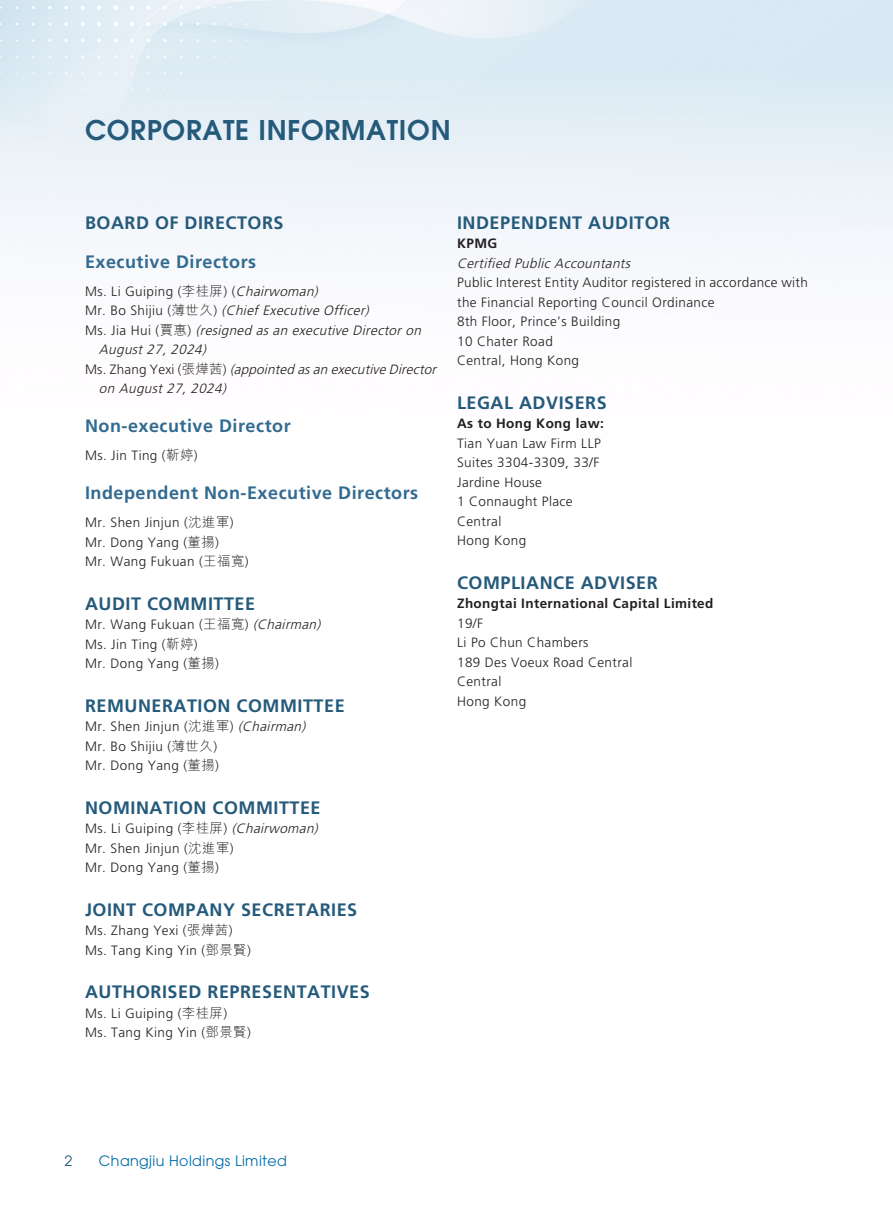
<style>
.page{position:relative;width:893px;height:1212px;background:#fff}
.page>*{position:absolute;margin:0;border:0;box-sizing:border-box;transform-origin:0 0}
.t1{font:600 27px "ITC Avant Garde Pro";letter-spacing:.03em;color:#255a7b}
.t2{font:700 18px "Frutiger LT Pro";letter-spacing:.03em;color:#255a7b}
.t3{font:700 18px "Frutiger LT Pro";letter-spacing:.03em;color:#326b91}
.t4{font:14.25px "ITC Avant Garde Pro";letter-spacing:.03em;color:#006ba7}
.t5{font:14.25px "ITC Avant Garde Pro";color:#255a7b}
.t6{font:300 13.5px/19.5px "Frutiger LT Pro";letter-spacing:.03em;color:#231f20}
.t7{font:italic 300 13.5px "Frutiger LT Pro";color:#231f20}
.t8{font:700 13.5px "Frutiger LT Pro";letter-spacing:.03em;color:#231f20}
.s1{font-family:"M Hei HK"}
.s2{font-style:italic}
.s3{font-style:normal}
.s4{font-family:"M Hei HK";font-style:normal}
</style>
<div class="page">
<h1 class="t1" style="left:85px;top:113px;width:367px">CORPORATE INFORMATION</h1>
<h2 class="t2" style="left:85px;top:212px;width:200px">BOARD OF DIRECTORS</h2>
<h2 class="t3" style="left:85px;top:251px;width:173px">Executive Directors</h2>
<p class="t6" style="left:85px;top:281px;width:238px">Ms. Li Guiping (<span class="s1">李桂屏</span>) (<span class="s2">Chairwoman)</span></p>
<p class="t7" style="left:85px;top:303px;width:289px"><span class="s3">M r . B o S h i j i u (</span> <span class="s4">薄世久</span> <span class="s3">)</span> (Chief Executive Officer)</p>
<p class="t7" style="left:85px;top:322px;width:341px"><span class="s3">M s . J i a H u i (</span> <span class="s4">賈惠</span> <span class="s3">)</span> (resigned as an executive Director on</p>
<p class="t7" style="left:99px;top:342px;width:112px">August 27, 2024)</p>
<p class="t7" style="left:85px;top:361px;width:356px"><span class="s3">M s . Z h a n g Y e x i (</span> <span class="s4">張燁茜</span> <span class="s3">)</span> (appointed asan executive Director</p>
<p class="t7" style="left:99px;top:381px;width:132px">on August 27, 2024)</p>
<h2 class="t3" style="left:85px;top:415px;width:207px">Non-executive Director</h2>
<p class="t6" style="left:85px;top:446px;width:114px">Ms. Jin Ting (<span class="s1">靳婷</span>)</p>
<h2 class="t3" style="left:85px;top:482px;width:335px">Independent Non-Executive Directors</h2>
<p class="t6" style="left:85px;top:513px;width:165px">Mr. Shen Jinjun (<span class="s1">沈進軍</span>)<br>Mr. Dong Yang (<span class="s1">董揚</span>)<br>Mr. Wang Fukuan (<span class="s1">王福寬</span>)</p>
<h2 class="t2" style="left:85px;top:593px;width:172px">AUDIT COMMITTEE</h2>
<p class="t6" style="left:85px;top:615px;width:240px">Mr. Wang Fukuan (<span class="s1">王福寬</span>) <span class="s2">(Chairman)<br></span>Ms. Jin Ting (<span class="s1">靳婷</span>)<br>Mr. Dong Yang (<span class="s1">董揚</span>)</p>
<h2 class="t2" style="left:85px;top:695px;width:261px">REMUNERATION COMMITTEE</h2>
<p class="t6" style="left:85px;top:717px;width:225px">Mr. Shen Jinjun (<span class="s1">沈進軍</span>) <span class="s2">(Chairman)<br></span>Mr. Bo Shijiu (<span class="s1">薄世久</span>)<br>Mr. Dong Yang (<span class="s1">董揚</span>)</p>
<h2 class="t2" style="left:85px;top:797px;width:237px">NOMINATION COMMITTEE</h2>
<p class="t6" style="left:85px;top:819px;width:238px">Ms. Li Guiping (<span class="s1">李桂屏</span>) <span class="s2">(Chairwoman)<br></span>Mr. Shen Jinjun (<span class="s1">沈進軍</span>)<br>Mr. Dong Yang (<span class="s1">董揚</span>)</p>
<h2 class="t2" style="left:85px;top:899px;width:274px">JOINT COMPANY SECRETARIES</h2>
<p class="t6" style="left:85px;top:921px;width:167px">Ms. Zhang Yexi (<span class="s1">張燁茜</span>)<br>Ms. Tang King Yin (<span class="s1">鄧景賢</span>)</p>
<h2 class="t2" style="left:85px;top:981px;width:286px">AUTHORISED REPRESENTATIVES</h2>
<p class="t6" style="left:85px;top:1003px;width:167px">Ms. Li Guiping (<span class="s1">李桂屏</span>)<br>Ms. Tang King Yin (<span class="s1">鄧景賢</span>)</p>
<h2 class="t2" style="left:457px;top:212px;width:215px">INDEPENDENT AUDITOR</h2>
<p class="t8" style="left:457px;top:235px;width:42px">KPMG</p>
<p class="t7" style="left:457px;top:255px;width:178px">Certified Public Accountants</p>
<p class="t6" style="left:457px;top:273px;width:352px">Public Interest Entity Auditor registered in accordance with the Financial Reporting Council Ordinance<br>8th Floor, Prince’s Building<br>10 Chater Road<br>Central, Hong Kong</p>
<h2 class="t2" style="left:457px;top:392px;width:151px">LEGAL ADVISERS</h2>
<p class="t8" style="left:457px;top:415px;width:148px">As to Hong Kong law:</p>
<p class="t6" style="left:457px;top:433px;width:145px">Tian Yuan Law Firm LLP<br>Suites 3304-3309, 33/F<br>Jardine House<br>1 Connaught Place<br>Central<br>Hong Kong</p>
<h2 class="t2" style="left:457px;top:572px;width:202px">COMPLIANCE ADVISER</h2>
<p class="t8" style="left:457px;top:595px;width:258px">Zhongtai International Capital Limited</p>
<p class="t6" style="left:457px;top:613px;width:177px">19/F<br>Li Po Chun Chambers<br>189 Des Voeux Road Central<br>Central<br>Hong Kong</p>
<p class="t5" style="left:64px;top:1152px;width:9px">2</p>
<p class="t4" style="left:99px;top:1152px;width:190px">Changjiu Holdings Limited</p>
</div>
